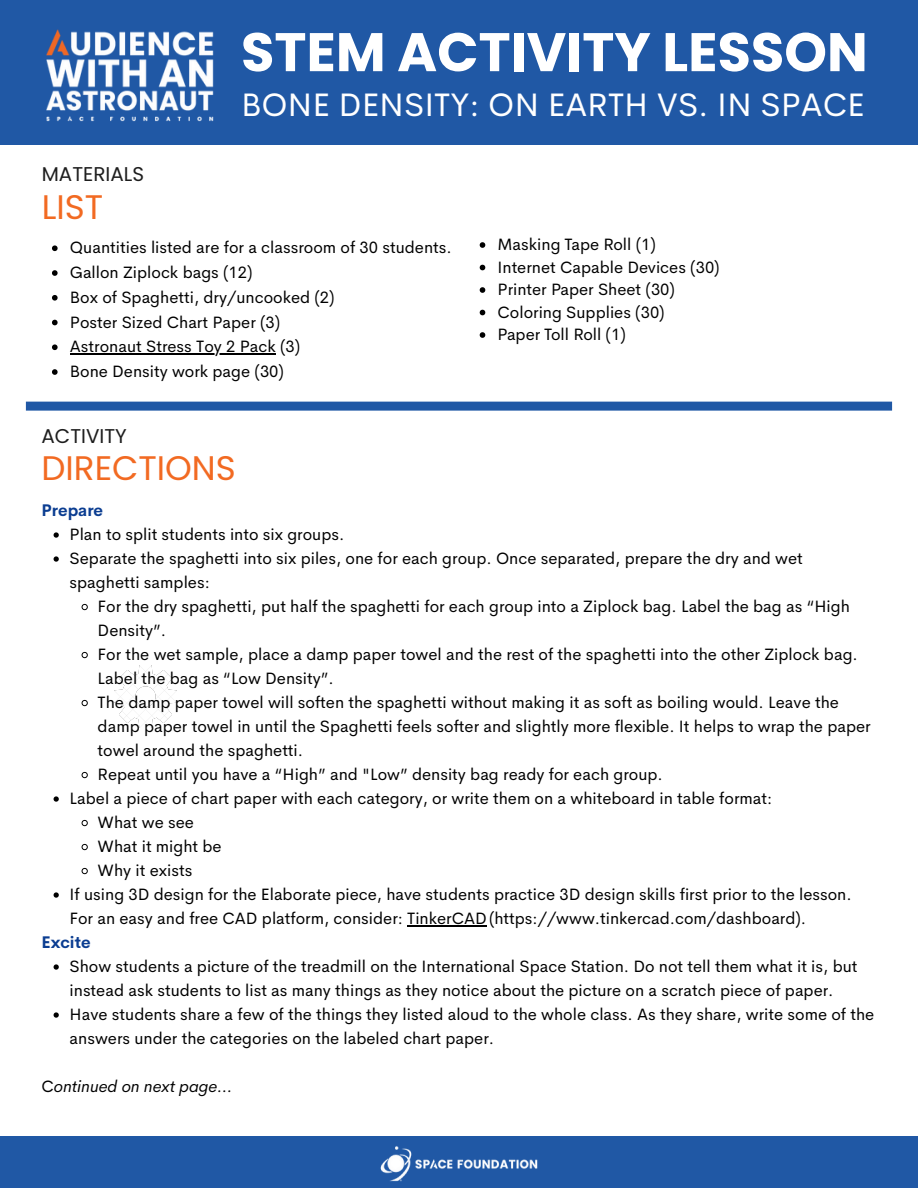
<style>
.page{position:relative;width:918px;height:1188px;background:#fff}
.page>*{position:absolute;margin:0;border:0;box-sizing:border-box;transform-origin:0 0}
.t1{font:700 54.3px "Poppins";color:#fff}
.t2{font:34.05px "Poppins";color:#f26a22}
.t3{font:32.7px "Cerebri Sans";color:#fff}
.t4{font:19.95px "Poppins";color:#1e1e1e}
.t5{font:16.5px/24px "Cerebri Sans";color:#000}
.t6{font:italic 16.5px "Cerebri Sans";color:#000}
.t7{font:700 16.5px "Cerebri Sans";color:#0b3d91}
.s1{font-style:normal}
</style>
<div class="page">
<img style="left:114px;top:666px;width:62px;height:61px">
<div style="left:0;top:0;width:918px;height:145px;background:#2058a5"></div>
<img style="left:46px;top:29px;width:168px;height:93px">
<svg style="left:52px;top:245px;width:6px;height:6px"></svg>
<svg style="left:52px;top:270px;width:6px;height:6px"></svg>
<svg style="left:52px;top:295px;width:6px;height:6px"></svg>
<svg style="left:52px;top:320px;width:6px;height:5px"></svg>
<svg style="left:52px;top:344px;width:6px;height:6px"></svg>
<hr style="left:70px;top:353px;width:206px;height:2px;background:#000">
<svg style="left:52px;top:369px;width:6px;height:6px"></svg>
<svg style="left:54px;top:532px;width:5px;height:6px"></svg>
<svg style="left:54px;top:556px;width:5px;height:6px"></svg>
<svg style="left:81px;top:604px;width:7px;height:7px"></svg>
<svg style="left:81px;top:652px;width:7px;height:7px"></svg>
<svg style="left:81px;top:700px;width:7px;height:7px"></svg>
<svg style="left:81px;top:772px;width:7px;height:7px"></svg>
<svg style="left:54px;top:796px;width:5px;height:6px"></svg>
<svg style="left:81px;top:820px;width:7px;height:7px"></svg>
<svg style="left:81px;top:844px;width:7px;height:7px"></svg>
<svg style="left:81px;top:868px;width:7px;height:7px"></svg>
<svg style="left:54px;top:892px;width:5px;height:6px"></svg>
<hr style="left:407px;top:925px;width:80px;height:2px;background:#000">
<svg style="left:54px;top:964px;width:5px;height:6px"></svg>
<svg style="left:54px;top:1012px;width:5px;height:6px"></svg>
<div style="left:26px;top:402px;width:866px;height:9px;background:#2058a5"></div>
<div style="left:0;top:1136px;width:918px;height:52px;background:#2058a5"></div>
<img style="left:380px;top:1146px;width:158px;height:36px">
<svg style="left:480px;top:242px;width:5px;height:6px"></svg>
<svg style="left:480px;top:265px;width:5px;height:5px"></svg>
<svg style="left:480px;top:287px;width:5px;height:6px"></svg>
<svg style="left:480px;top:310px;width:5px;height:5px"></svg>
<svg style="left:480px;top:332px;width:5px;height:6px"></svg>
<p class="t1" style="left:241px;top:14px;width:628px">STEM ACTIVITY LESSON</p>
<p class="t3" style="left:241px;top:84px;width:625px">BONE DENSITY: ON EARTH VS. IN SPACE</p>
<h2 class="t4" style="left:42px;top:160px;width:104px">MATERIALS</h2>
<h3 class="t2" style="left:42px;top:183px;width:63px">LIST</h3>
<h2 class="t5" style="left:70px;top:236px;width:383px">Quantities listed are for a classroom of 30 students.</h2>
<p class="t5" style="left:70px;top:260px;width:184px">Gallon Ziplock bags (12)</p>
<p class="t5" style="left:70px;top:285px;width:266px">Box of Spaghetti, dry/uncooked (2)</p>
<p class="t5" style="left:70px;top:310px;width:212px">Poster Sized Chart Paper (3)</p>
<p class="t5" style="left:70px;top:334px;width:232px;line-height:24.8px">Astronaut Stress Toy 2 Pack (3)<br>Bone Density work page (30)</p>
<h4 class="t5" style="left:498px;top:232px;width:160px">Masking Tape Roll (1)</h4>
<p class="t5" style="left:498px;top:255px;width:224px">Internet Capable Devices (30)</p>
<p class="t5" style="left:498px;top:277px;width:179px">Printer Paper Sheet (30)</p>
<p class="t5" style="left:498px;top:300px;width:169px">Coloring Supplies (30)</p>
<p class="t5" style="left:498px;top:322px;width:130px">Paper Toll Roll (1)</p>
<p class="t4" style="left:42px;top:422px;width:87px">ACTIVITY</p>
<p class="t2" style="left:42px;top:444px;width:196px">DIRECTIONS</p>
<p class="t7" style="left:42px;top:499px;width:63px">Prepare</p>
<p class="t5" style="left:70px;top:522px;width:276px">Plan to split students into six groups.</p>
<p class="t5" style="left:70px;top:546px;width:735px">Separate the spaghetti into six piles, one for each group. Once separated, prepare the dry and wet spaghetti samples:</p>
<p class="t5" style="left:98px;top:594px;width:754px">For the dry spaghetti, put half the spaghetti for each group into a Ziplock bag. Label the bag as “High<br>Density”.</p>
<h3 class="t5" style="left:98px;top:642px;width:762px">For the wet sample, place a damp paper towel and the rest of the spaghetti into the other Ziplock bag.<br>Label the bag as “Low Density”.</h3>
<h2 class="t5" style="left:98px;top:690px;width:775px">The damp paper towel will soften the spaghetti without making it as soft as boiling would. Leave the damp paper towel in until the Spaghetti feels softer and slightly more flexible. It helps to wrap the paper towel around the spaghetti.</h2>
<h4 class="t5" style="left:98px;top:762px;width:567px">Repeat until you have a “High” and "Low” density bag ready for each group.</h4>
<p class="t5" style="left:70px;top:786px;width:704px">Label a piece of chart paper with each category, or write them on a whiteboard in table format:</p>
<p class="t5" style="left:98px;top:810px;width:98px">What we see</p>
<p class="t5" style="left:98px;top:834px;width:126px">What it might be</p>
<p class="t5" style="left:98px;top:858px;width:96px">Why it exists</p>
<p class="t5" style="left:70px;top:882px;width:784px">If using 3D design for the Elaborate piece, have students practice 3D design skills first prior to the lesson.<br>For an easy and free CAD platform, consider: TinkerCAD(https://www.tinkercad.com/dashboard).</p>
<p class="t7" style="left:42px;top:931px;width:51px">Excite</p>
<p class="t5" style="left:70px;top:954px;width:789px">Show students a picture of the treadmill on the International Space Station. Do not tell them what it is, but instead ask students to list as many things as they notice about the picture on a scratch piece of paper.</p>
<p class="t5" style="left:70px;top:1002px;width:806px">Have students share a few of the things they listed aloud to the whole class. As they share, write some of the answers under the categories on the labeled chart paper.</p>
<p class="t6" style="left:42px;top:1075px;width:192px"><span class="s1">C</span>ontinued on next page...</p>
</div>
